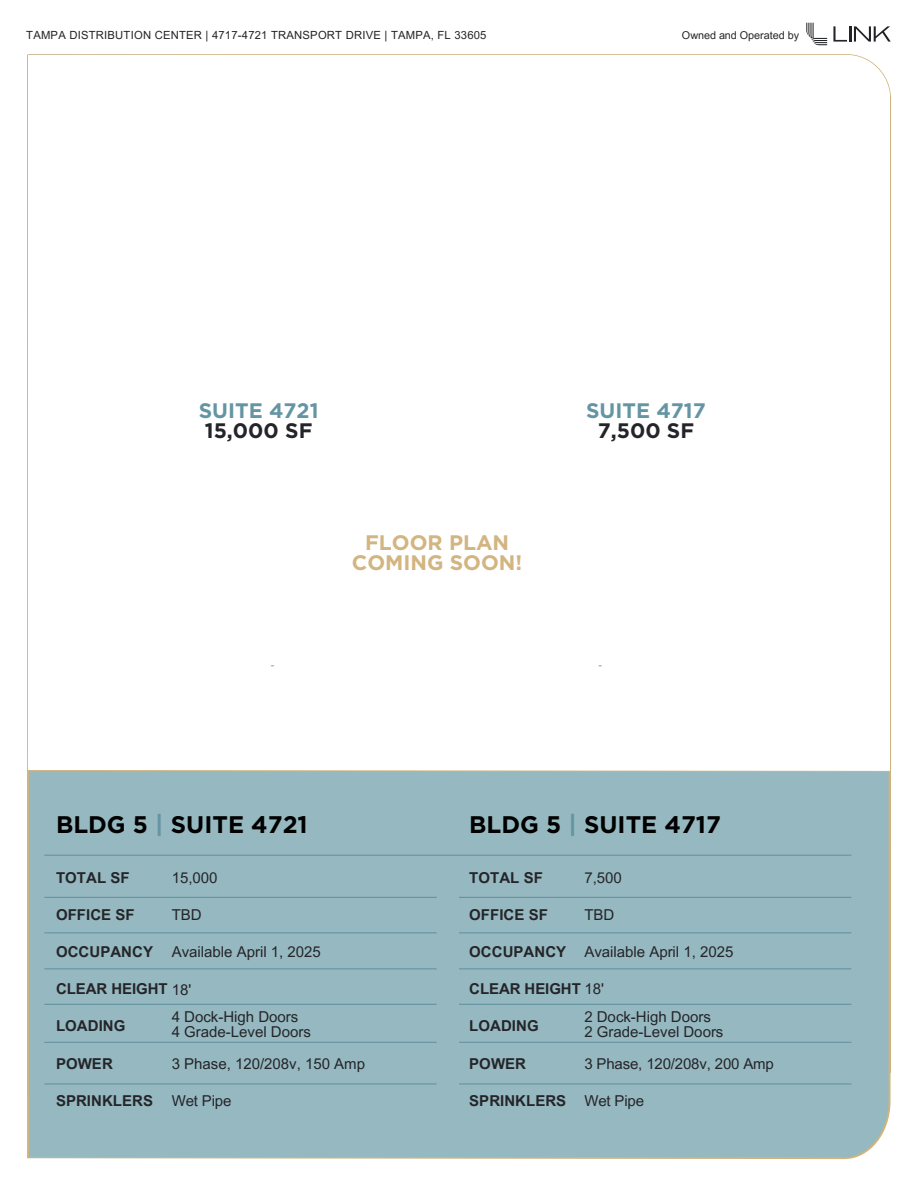
<style>
.page{position:relative;width:918px;height:1188px;background:#fff}
.page>*{position:absolute;margin:0;border:0;box-sizing:border-box;transform-origin:0 0}
.t1{font:700 24px "Gotham";color:#000}
.t2{font:700 21px/20.2px "Gotham";color:#6495a2;text-align:center}
.t3{font:700 21px/20.2px "Gotham";color:#d2b580;text-align:center}
.t4{font:15px/14.7px "Arial MT Pro";color:#242528}
.t5{font:700 15px "Arial MT Pro";letter-spacing:.005em;color:#242528}
.t6{font:11.25px "Arial MT Pro";letter-spacing:.02em;color:#242528}
.t7{font:10.8px "Arial MT Pro";letter-spacing:-.005em;color:#242528}
.t8{font:10.5px "Gotham";color:#6495a2}
.s1{color:#252429}
.s2{color:#6495a2}
.s3{font-weight:400}
</style>
<div class="page">
<div style="left:27px;top:770px;width:864px;height:389px;background:#96b8c1"></div>
<svg style="left:833px;top:26px;width:58px;height:16px"></svg>
<svg style="left:806px;top:23px;width:21px;height:22px"></svg>
<hr style="left:44px;top:855px;width:807px;height:1px;background:#6495a2">
<hr style="left:459px;top:897px;width:392px;height:1px;background:#6495a2">
<hr style="left:459px;top:932px;width:392px;height:1px;background:#6495a2">
<hr style="left:459px;top:968px;width:392px;height:1px;background:#6495a2">
<hr style="left:459px;top:1004px;width:392px;height:1px;background:#6495a2">
<hr style="left:459px;top:1042px;width:392px;height:1px;background:#6495a2">
<hr style="left:459px;top:1083px;width:392px;height:1px;background:#6495a2">
<hr style="left:44px;top:897px;width:393px;height:1px;background:#6495a2">
<hr style="left:44px;top:932px;width:393px;height:1px;background:#6495a2">
<hr style="left:44px;top:968px;width:393px;height:1px;background:#6495a2">
<hr style="left:44px;top:1004px;width:393px;height:1px;background:#6495a2">
<hr style="left:44px;top:1042px;width:393px;height:1px;background:#6495a2">
<hr style="left:44px;top:1083px;width:393px;height:1px;background:#6495a2">
<p class="t6" style="left:26px;top:31px;width:462px">TAMPA DISTRIBUTION CENTER | 4717-4721 TRANSPORT DRIVE | TAMPA, FL 33605</p>
<h2 class="t7" style="left:682px;top:31px;width:119px">Owned and Operated by</h2>
<h1 class="t2" style="left:199px;top:400px;width:121px;text-align:left">SUITE 4721<br><span class="s1">15,000 SF</span></h1>
<h4 class="t3" style="left:352px;top:532px;width:172px">FLOOR PLAN<br>COMING SOON!</h4>
<h2 class="t2" style="left:586px;top:400px;width:121px">SUITE 4717<br><span class="s1">7,500 SF</span></h2>
<p class="t8" style="left:270px;top:659px;width:6px">-</p>
<h3 class="t8" style="left:598px;top:659px;width:6px">-</h3>
<p class="t1" style="left:56px;top:810px;width:253px">BLDG 5 <span class="s2">|</span> SUITE 4721</p>
<h1 class="t1" style="left:469px;top:810px;width:253px">BLDG 5 <span class="s2">|</span> SUITE 4717</h1>
<p class="t5" style="left:56px;top:872px;width:75px">TOTAL SF</p>
<p class="t5" style="left:56px;top:909px;width:80px">OFFICE SF</p>
<p class="t5" style="left:56px;top:946px;width:98px">OCCUPANCY</p>
<p class="t5" style="left:56px;top:983px;width:137px">CLEAR HEIGHT <span class="s3">18'</span></p>
<p class="t5" style="left:56px;top:1021px;width:71px">LOADING</p>
<p class="t5" style="left:56px;top:1058px;width:58px">POWER</p>
<p class="t5" style="left:56px;top:1095px;width:99px">SPRINKLERS</p>
<h4 class="t5" style="left:469px;top:872px;width:75px">TOTAL SF</h4>
<h4 class="t5" style="left:469px;top:909px;width:80px">OFFICE SF</h4>
<h4 class="t5" style="left:469px;top:946px;width:98px">OCCUPANCY</h4>
<h4 class="t5" style="left:469px;top:983px;width:136px">CLEAR HEIGHT <span class="s3">18'</span></h4>
<h4 class="t5" style="left:469px;top:1021px;width:71px">LOADING</h4>
<h4 class="t5" style="left:469px;top:1058px;width:58px">POWER</h4>
<h4 class="t5" style="left:469px;top:1095px;width:99px">SPRINKLERS</h4>
<h4 class="t4" style="left:584px;top:872px;width:39px">7,500</h4>
<h4 class="t4" style="left:584px;top:909px;width:31px">TBD</h4>
<h4 class="t4" style="left:584px;top:946px;width:151px">Available April 1, 2025</h4>
<p class="t4" style="left:172px;top:872px;width:47px">15,000</p>
<p class="t4" style="left:172px;top:910px;width:31px">TBD</p>
<p class="t4" style="left:172px;top:947px;width:151px">Available April 1, 2025</p>
<p class="t4" style="left:172px;top:1011px;width:141px">4 Dock-High Doors<br>4 Grade-Level Doors</p>
<p class="t4" style="left:584px;top:1011px;width:141px">2 Dock-High Doors<br>2 Grade-Level Doors</p>
<p class="t4" style="left:584px;top:1058px;width:191px">3 Phase, 120/208v, 200 Amp</p>
<p class="t4" style="left:584px;top:1095px;width:61px">Wet Pipe</p>
<h2 class="t4" style="left:172px;top:1058px;width:195px">3 Phase, 120/208v, 150 Amp</h2>
<h2 class="t4" style="left:172px;top:1095px;width:61px">Wet Pipe</h2>
</div>
